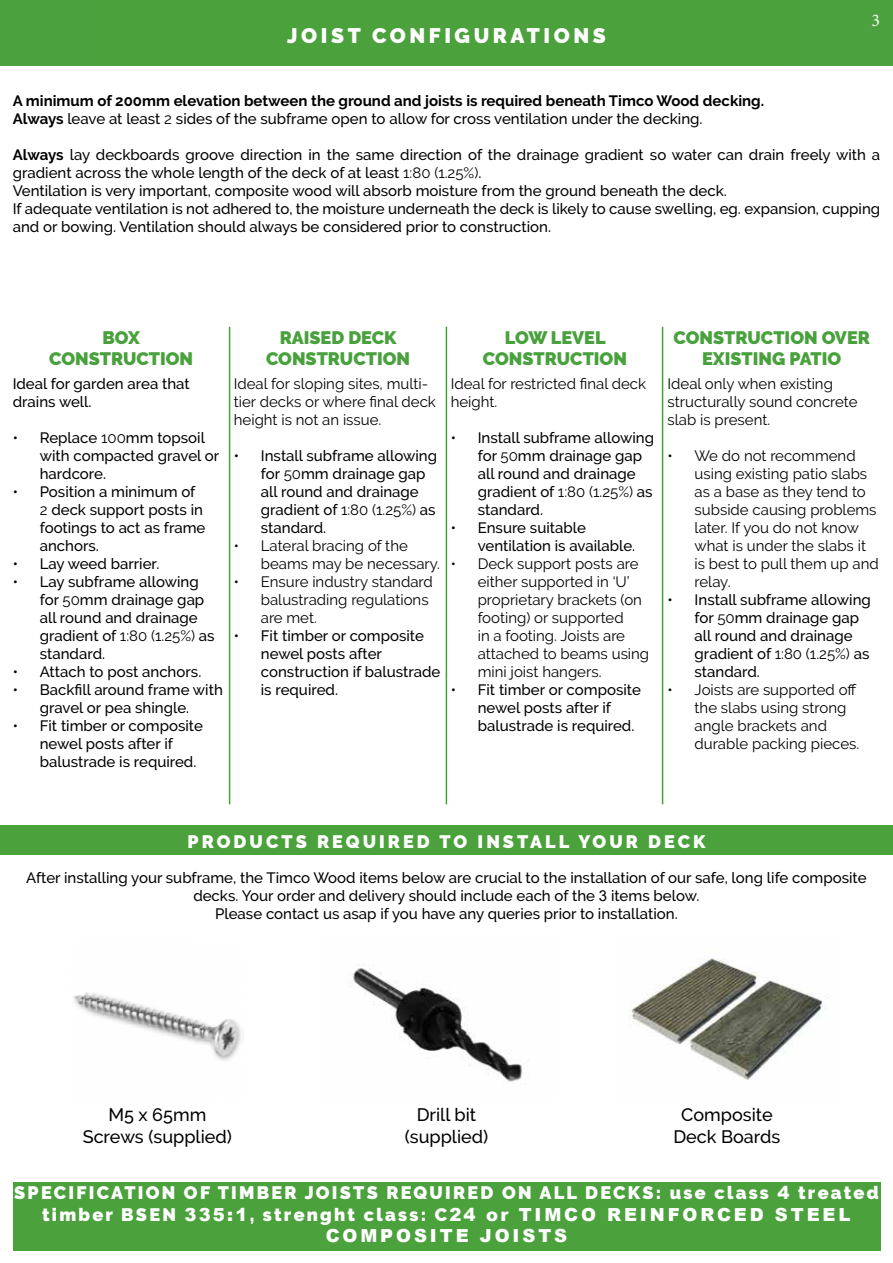
<style>
.page{position:relative;width:893px;height:1263px;background:#fff}
.page>*{position:absolute;margin:0;border:0;box-sizing:border-box;transform-origin:0 0}
.t1{font:900 21px "Raleway";letter-spacing:.17em;color:#fff}
.t2{font:900 18px/21.6px "Raleway";color:#48a13c;text-align:center}
.t3{font:900 18px/21.6px "Arial";letter-spacing:.16em;color:#fff;text-align:center}
.t4{font:900 18px "Raleway";letter-spacing:.125em;color:#fff}
.t5{font:500 18px/21.6px "Raleway";color:#000;text-align:center}
.t6{font:900 18px "Raleway";letter-spacing:.17em;color:#fff}
.t7{font:18px "Minion Pro";color:#fff}
.t8{font:500 15px/18px "Raleway";color:#000}
.t9{font:15px/18px "Raleway";color:#000}
.t10{font:700 15px/18px "Raleway";color:#000}
.s1{font-weight:500}
.s2{font-weight:400}
.s3{font-weight:700}
.s4{font-family:"Arial";font-weight:400}
.s5{font-family:"Arial"}
.s6{font-family:"Raleway"}
</style>
<div class="page">
<div style="left:0;top:0;width:893px;height:66px;background:#4aa13d"></div>
<div style="left:13px;top:1182px;width:867px;height:68px;background:#4ba13c"></div>
<div style="left:0;top:825px;width:893px;height:29px;background:#4ba13b"></div>
<img style="left:630px;top:958px;width:198px;height:122px">
<hr style="left:229px;top:327px;width:1px;height:477px;background:#45a239">
<hr style="left:446px;top:327px;width:1px;height:477px;background:#45a239">
<hr style="left:662px;top:327px;width:1px;height:477px;background:#45a239">
<img style="left:73px;top:992px;width:168px;height:69px">
<img style="left:348px;top:964px;width:181px;height:118px">
<h1 class="t1" style="left:287px;top:23px;width:320px">JOIST CONFIGURATIONS</h1>
<p class="t7" style="left:872px;top:8px;width:10px">3</p>
<p class="t10" style="left:13px;top:92px;width:753px">A minimum of 200mm elevation between the ground and joists is required beneath Timco Wood decking.<br>Always <span class="s1">leave at least</span> <span class="s2">2</span> <span class="s1">sides of the subframe open to allow for cross ventilation under the decking.</span></p>
<p class="t8" style="left:13px;top:146px;width:869px"><span class="s3">Always</span> lay deckboards groove direction in the same direction of the drainage gradient so water can drain freely with a gradient across the whole length of the deck of at least <span class="s2">1:80 (1.25%)</span>.<br>Ventilation is very important, composite wood will absorb moisture from the ground beneath the deck.<br>If adequate ventilation is not adhered to, the moisture underneath the deck is likely to cause swelling, eg. expansion, cupping and or bowing. Ventilation should always be considered prior to construction.</p>
<p class="t2" style="left:266px;top:327px;width:146px">RAISED DECK<br>CONSTRUCTION</p>
<p class="t2" style="left:674px;top:327px;width:198px">CONSTRUCTION OVER<br>EXISTING PATIO</p>
<p class="t2" style="left:49px;top:327px;width:146px">BOX<br>CONSTRUCTION</p>
<p class="t2" style="left:483px;top:327px;width:146px">LOW LEVEL<br>CONSTRUCTION</p>
<p class="t8" style="left:13px;top:375px;width:178px">Ideal for garden area that drains well.</p>
<p class="t8" style="left:40px;top:429px;width:181px;text-indent:-27px">• Replace <span class="s2">100</span>mm topsoil with compacted gravel or hardcore.</p>
<p class="t8" style="left:40px;top:483px;width:167px;text-indent:-27px">• Position a minimum of<br><span class="s2">2</span> deck support posts in footings to act as frame anchors.</p>
<p class="t8" style="left:13px;top:555px;width:148px">• Lay weed barrier.</p>
<p class="t8" style="left:40px;top:573px;width:176px;text-indent:-27px">• Lay subframe allowing for <span class="s2">50</span>mm drainage gap all round and drainage gradient of <span class="s2">1:80 (1.25%)</span> as standard.</p>
<p class="t8" style="left:13px;top:663px;width:190px">• Attach to post anchors.</p>
<p class="t8" style="left:13px;top:681px;width:212px;text-align:center">• Backfill around frame with gravel or pea shingle.</p>
<p class="t8" style="left:40px;top:717px;width:165px;text-indent:-27px">• Fit timber or composite newel posts after if balustrade is required.</p>
<p class="t9" style="left:234px;top:375px;width:204px">Ideal for sloping sites, multi&shy;tier decks or where final deck height is not an issue.</p>
<p class="t8" style="left:261px;top:447px;width:178px;text-indent:-27px">• Install subframe allowing for <span class="s2">50</span>mm drainage gap all round and drainage gradient of <span class="s2">1:80 (1.25%)</span> as standard.</p>
<p class="t9" style="left:261px;top:537px;width:181px;text-indent:-27px">• Lateral bracing of the beams may be necessary.</p>
<p class="t9" style="left:261px;top:573px;width:173px;text-indent:-27px">• Ensure industry standard balustrading regulations are met.</p>
<p class="t8" style="left:261px;top:627px;width:181px;text-indent:-27px">• Fit timber or composite newel posts after construction if balustrade is required.</p>
<p class="t9" style="left:451px;top:375px;width:197px">Ideal for restricted final deck height.</p>
<p class="t8" style="left:478px;top:429px;width:178px;text-indent:-27px">• Install subframe allowing for <span class="s2">50</span>mm drainage gap all round and drainage gradient of <span class="s2">1:80 (1.25%)</span> as standard.</p>
<p class="t8" style="left:478px;top:519px;width:159px;text-indent:-27px">• Ensure suitable ventilation is available.</p>
<p class="t9" style="left:478px;top:555px;width:173px;text-indent:-27px">• Deck support posts are either supported in ‘U’ proprietary brackets (on footing) or supported<br>in a footing. Joists are attached to beams using mini joist hangers.</p>
<p class="t8" style="left:478px;top:681px;width:165px;text-indent:-27px">• Fit timber or composite newel posts after if balustrade is required.</p>
<p class="t9" style="left:668px;top:375px;width:191px">Ideal only when existing structurally sound concrete slab is present.</p>
<p class="t9" style="left:695px;top:447px;width:186px;text-indent:-27px">• We do not recommend using existing patio slabs as a base as they tend to subside causing problems later. If you do not know what is under the slabs it is best to pull them up and relay.</p>
<p class="t8" style="left:695px;top:591px;width:178px;text-indent:-27px">• Install subframe allowing for <span class="s2">50</span>mm drainage gap all round and drainage gradient of <span class="s2">1:80 (1.25%)</span> as standard.</p>
<p class="t9" style="left:695px;top:681px;width:166px;text-indent:-27px">• Joists are supported off the slabs using strong angle brackets and durable packing pieces.</p>
<p class="t6" style="left:187px;top:831px;width:520px">PRODUCTS REQUIRED TO INSTALL YOUR DECK</p>
<p class="t8" style="left:26px;top:868px;width:842px;text-align:center">After installing your subframe, the Timco Wood items below are crucial to the installation of our safe, long life composite decks. Your order and delivery should include each of the <span class="s4">3</span> items below.<br>Please contact us asap if you have any queries prior to installation.</p>
<p class="t5" style="left:83px;top:1104px;width:151px">M5 x 65mm<br>Screws (supplied)</p>
<p class="t5" style="left:405px;top:1104px;width:85px">Drill bit (supplied)</p>
<p class="t5" style="left:673px;top:1104px;width:109px">Composite<br>Deck Boards</p>
<p class="t4" style="left:14px;top:1182px;width:866px">SPECIFICATION OF TIMBER JOISTS REQUIRED ON ALL DECKS: use class <span class="s5">4</span> treated</p>
<p class="t3" style="left:42px;top:1203px;width:810px"><span class="s6">timber BSEN</span> 335:1<span class="s6">, strenght class: C</span>24 or TIMCO REINFORCED STEEL<br>COMPOSITE JOISTS</p>
</div>
